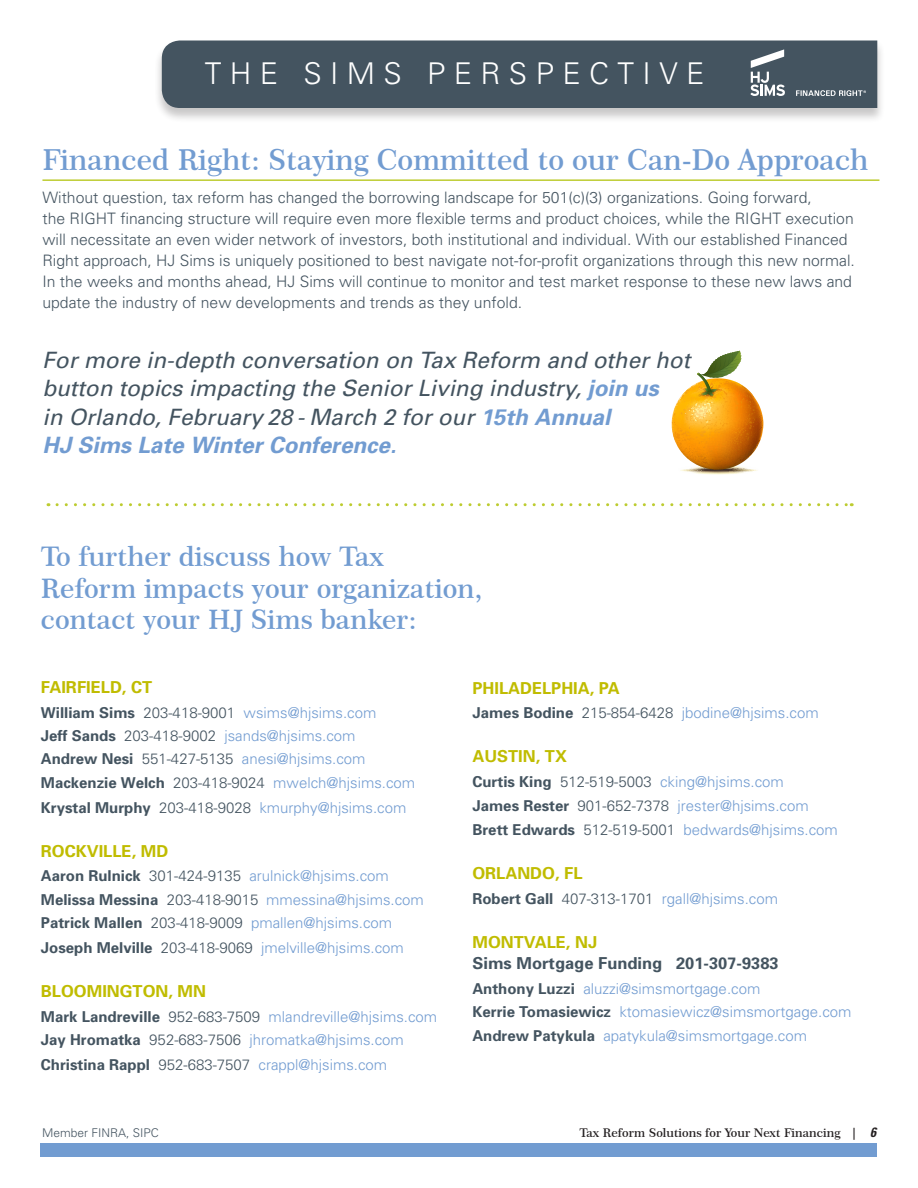
<style>
.page{position:relative;width:918px;height:1188px;background:#fff}
.page>*{position:absolute;margin:0;border:0;box-sizing:border-box;transform-origin:0 0}
.t1{font:300 30px "Univers";letter-spacing:.28em;color:#fff}
.Copy{font:600 28.95px "Century 751 BT";color:#729cd1}
.Subhead{font:600 27px/31.5px "Century 751 BT";color:#729cd1}
.Copy-2{font:italic 22.5px/28.5px "Univers";color:#445460}
.Copy-3{font:700 16.5px "Univers";color:#c0bc00}
.City{font:700 16.5px/21px "Univers";color:#445460}
.City-2{font:700 16.5px "Univers";color:#c0bc00}
.Copy-4{font:300 15.75px/21px "Univers";color:#445460}
.Copy-5{font:300 15px "Univers";color:#729cd1}
.t2{font:600 12px "Century 751 BT";color:#231f20}
.Copy-6{font:300 12px "Univers";color:#445460}
.s1{font-weight:700;color:#729cd1}
.s2{font-weight:700;color:#445460}
.s3{color:#445460}
.s4{color:#c0bc00}
.s5{font-family:"Univers";font-weight:700;font-style:italic;font-stretch:condensed;font-size:13.5px}
</style>
<div class="page">
<hr style="left:42px;top:179px;width:837px;height:2px;background:#bdcc31">
<div style="left:154px;top:40px;width:731px;height:83px;background:#231f20;opacity:.25"></div>
<div style="left:162px;top:40px;width:715px;height:68px;background:#445460"></div>
<svg style="left:750px;top:49px;width:35px;height:47px"></svg>
<svg style="left:796px;top:90px;width:70px;height:6px"></svg>
<svg style="left:672px;top:351px;width:91px;height:124px"></svg>
<div style="left:40px;top:1144px;width:838px;height:13px;background:#729cd1"></div>
<svg style="left:57px;top:503px;width:795px;height:3px"></svg>
<p class="t1" style="left:205px;top:55px;width:501px">THE SIMS PERSPECTIVE</p>
<p class="Copy" style="left:42px;top:142px;width:828px">Financed Right: Staying Committed to our Can-Do Approach</p>
<p class="Copy-4" style="left:42px;top:187px;width:814px">Without question, tax reform has changed the borrowing landscape for 501(c)(3) organizations. Going forward,<br>the RIGHT financing structure will require even more flexible terms and product choices, while the RIGHT execution will necessitate an even wider network of investors, both institutional and individual. With our established Financed Right approach, HJ Sims is uniquely positioned to best navigate not-for-profit organizations through this new normal.<br>In the weeks and months ahead, HJ Sims will continue to monitor and test market response to these new laws and update the industry of new developments and trends as they unfold.</p>
<p class="Copy-2" style="left:42px;top:346px;width:649px">For more in-depth conversation on Tax Reform and other hot button topics impacting the Senior Living industry, <span class="s1">join us<br></span>in Orlando, February 28 - March 2 for our <span class="s1">15th Annual<br>HJ Sims Late Winter Conference.</span></p>
<p class="Subhead" style="left:41px;top:540px;width:443px">To further discuss how Tax<br>Reform impacts your organization, contact your HJ Sims banker:</p>
<p class="Copy-3" style="left:41px;top:677px;width:113px">FAIRFIELD, CT</p>
<p class="Copy-5" style="left:41px;top:703px;width:337px"><span class="s2">William Sims</span> <span class="s3">203-418-9001</span> wsims@hjsims.com</p>
<p class="Copy-5" style="left:41px;top:727px;width:316px"><span class="s2">Jeff Sands</span> <span class="s3">203-418-9002</span> jsands@hjsims.com</p>
<p class="Copy-5" style="left:41px;top:750px;width:326px"><span class="s2">Andrew Nesi</span> <span class="s3">551-427-5135</span> anesi@hjsims.com</p>
<p class="Copy-5" style="left:41px;top:773px;width:376px"><span class="s2">Mackenzie Welch</span> <span class="s3">203-418-9024</span> mwelch@hjsims.com</p>
<p class="Copy-5" style="left:41px;top:798px;width:367px"><span class="s2">Krystal Murphy</span> <span class="s3">203-418-9028</span> kmurphy@hjsims.com</p>
<p class="Copy-3" style="left:41px;top:841px;width:129px">ROCKVILLE, MD</p>
<p class="Copy-5" style="left:41px;top:867px;width:349px"><span class="s2">Aaron Rulnick</span> <span class="s3">301-424-9135</span> arulnick@hjsims.com</p>
<p class="Copy-5" style="left:41px;top:890px;width:385px"><span class="s2">Melissa Messina</span> <span class="s3">203-418-9015</span> mmessina@hjsims.com</p>
<p class="Copy-5" style="left:41px;top:914px;width:353px"><span class="s2">Patrick Mallen</span> <span class="s3">203-418-9009</span> pmallen@hjsims.com</p>
<p class="Copy-5" style="left:41px;top:939px;width:364px"><span class="s2">Joseph Melville</span> <span class="s3">203-418-9069</span> jmelville@hjsims.com</p>
<p class="Copy-3" style="left:41px;top:981px;width:167px">BLOOMINGTON, MN</p>
<p class="Copy-5" style="left:41px;top:1007px;width:398px"><span class="s2">Mark Landreville</span> <span class="s3">952-683-7509</span> mlandreville@hjsims.com</p>
<p class="Copy-5" style="left:41px;top:1031px;width:364px"><span class="s2">Jay Hromatka</span> <span class="s3">952-683-7506</span> jhromatka@hjsims.com</p>
<p class="Copy-5" style="left:41px;top:1056px;width:348px"><span class="s2">Christina Rappl</span> <span class="s3">952-683-7507</span> crappl@hjsims.com</p>
<p class="Copy-6" style="left:42px;top:1125px;width:118px">Member FINRA, SIPC</p>
<p class="Copy-3" style="left:472px;top:678px;width:149px">PHILADELPHIA, PA</p>
<p class="Copy-5" style="left:472px;top:704px;width:348px"><span class="s2">James Bodine</span> <span class="s3">215-854-6428</span> jbodine@hjsims.com</p>
<p class="City-2" style="left:472px;top:746px;width:96px">AUSTIN, TX</p>
<p class="Copy-5" style="left:472px;top:773px;width:313px"><span class="s2">Curtis King</span> <span class="s3">512-519-5003</span> cking@hjsims.com</p>
<p class="Copy-5" style="left:472px;top:796px;width:338px"><span class="s2">James Rester</span> <span class="s3">901-652-7378</span> jrester@hjsims.com</p>
<p class="Copy-5" style="left:472px;top:821px;width:367px"><span class="s2">Brett Edwards</span> <span class="s3">512-519-5001</span> bedwards@hjsims.com</p>
<p class="City-2" style="left:472px;top:863px;width:112px">ORLANDO, FL</p>
<p class="Copy-5" style="left:472px;top:890px;width:307px"><span class="s2">Robert Gall</span> <span class="s3">407-313-1701</span> rgall@hjsims.com</p>
<p class="City" style="left:472px;top:932px;width:308px"><span class="s4">MONTVALE, NJ<br></span>Sims Mortgage Funding 201-307-9383</p>
<p class="Copy-5" style="left:472px;top:980px;width:289px"><span class="s2">Anthony Luzzi</span> aluzzi@simsmortgage.com</p>
<p class="Copy-5" style="left:472px;top:1003px;width:381px"><span class="s2">Kerrie Tomasiewicz</span> ktomasiewicz@simsmortgage.com</p>
<p class="Copy-5" style="left:472px;top:1026px;width:336px"><span class="s2">Andrew Patykula</span> apatykula@simsmortgage.com</p>
<p class="t2" style="left:579px;top:1125px;width:298px">Tax Reform Solutions for Your Next Financing | <span class="s5">6</span></p>
</div>
